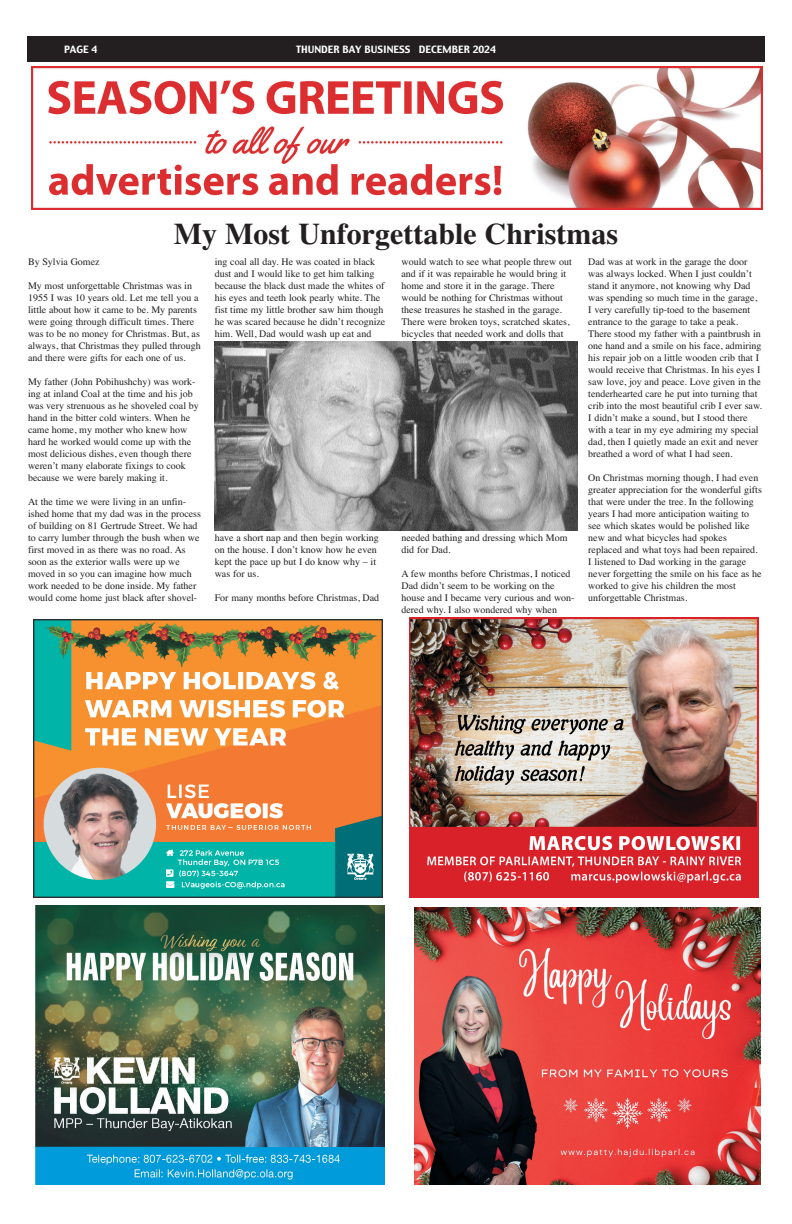
<style>
.page{position:relative;width:792px;height:1224px;background:#fff}
.page>*{position:absolute;margin:0;border:0;box-sizing:border-box;transform-origin:0 0}
.t1{font:700 30px "Times";color:#231f20}
.t2{font:10px/12px "Times";color:#231f20}
.t3{font:10px "Charcoal";color:#fff}
</style>
<div class="page">
<div style="left:27px;top:36px;width:738px;height:25px;background:#231f20"></div>
<img style="left:409px;top:618px;width:349px;height:279px">
<img style="left:34px;top:620px;width:349px;height:278px">
<img style="left:35px;top:905px;width:349px;height:280px">
<img style="left:414px;top:908px;width:347px;height:276px">
<img style="left:32px;top:67px;width:730px;height:142px">
<img style="left:214px;top:342px;width:364px;height:188px">
<p class="t3" style="left:64px;top:45px;width:35px">PAGE 4</p>
<p class="t3" style="left:296px;top:45px;width:201px">THUNDER BAY BUSINESS DECEMBER 2024</p>
<h1 class="t1" style="left:174px;top:223px;width:446px">My Most Unforgettable Christmas</h1>
<p class="t2" style="left:28px;top:257px;width:73px">By Sylvia Gomez</p>
<p class="t2" style="left:28px;top:281px;width:174px">My most unforgettable Christmas was in 1955 I was 10 years old. Let me tell you a little about how it came to be. My parents were going through difficult times. There was to be no money for Christmas. But, as always, that Christmas they pulled through and there were gifts for each one of us.</p>
<p class="t2" style="left:28px;top:377px;width:172px">My father (John Pobihushchy) was work&shy;ing at inland Coal at the time and his job was very strenuous as he shoveled coal by hand in the bitter cold winters. When he came home, my mother who knew how hard he worked would come up with the most delicious dishes, even though there weren’t many elaborate fixings to cook because we were barely making it.</p>
<p class="t2" style="left:28px;top:497px;width:175px">At the time we were living in an unfin&shy;ished home that my dad was in the process of building on 81 Gertrude Street. We had to carry lumber through the bush when we first moved in as there was no road. As soon as the exterior walls were up we moved in so you can imagine how much work needed to be done inside. My father would come home just black after shovel-</p>
<p class="t2" style="left:215px;top:257px;width:172px">ing coal all day. He was coated in black dust and I would like to get him talking because the black dust made the whites of his eyes and teeth look pearly white. The fist time my little brother saw him though he was scared because he didn’t recognize him. Well, Dad would wash up eat and</p>
<p class="t2" style="left:215px;top:533px;width:166px">have a short nap and then begin working on the house. I don’t know how he even kept the pace up but I do know why – it was for us.</p>
<p class="t2" style="left:215px;top:593px;width:166px">For many months before Christmas, Dad</p>
<p class="t2" style="left:402px;top:257px;width:172px">would watch to see what people threw out and if it was repairable he would bring it home and store it in the garage. There would be nothing for Christmas without these treasures he stashed in the garage.<br>There were broken toys, scratched skates, bicycles that needed work and dolls that</p>
<p class="t2" style="left:402px;top:533px;width:167px">needed bathing and dressing which Mom did for Dad.</p>
<p class="t2" style="left:402px;top:569px;width:175px">A few months before Christmas, I noticed Dad didn’t seem to be working on the house and I became very curious and won&shy;dered why. I also wondered why when</p>
<p class="t2" style="left:588px;top:257px;width:175px">Dad was at work in the garage the door was always locked. When I just couldn’t stand it anymore, not knowing why Dad was spending so much time in the garage, I very carefully tip-toed to the basement entrance to the garage to take a peak.<br>There stood my father with a paintbrush in one hand and a smile on his face, admiring his repair job on a little wooden crib that I would receive that Christmas. In his eyes I saw love, joy and peace. Love given in the tenderhearted care he put into turning that crib into the most beautiful crib I ever saw.<br>I didn’t make a sound, but I stood there with a tear in my eye admiring my special dad, then I quietly made an exit and never breathed a word of what I had seen.</p>
<p class="t2" style="left:588px;top:473px;width:175px">On Christmas morning though, I had even greater appreciation for the wonderful gifts that were under the tree. In the following years I had more anticipation waiting to see which skates would be polished like new and what bicycles had spokes replaced and what toys had been repaired.<br>I listened to Dad working in the garage never forgetting the smile on his face as he worked to give his children the most unforgettable Christmas.</p>
</div>
